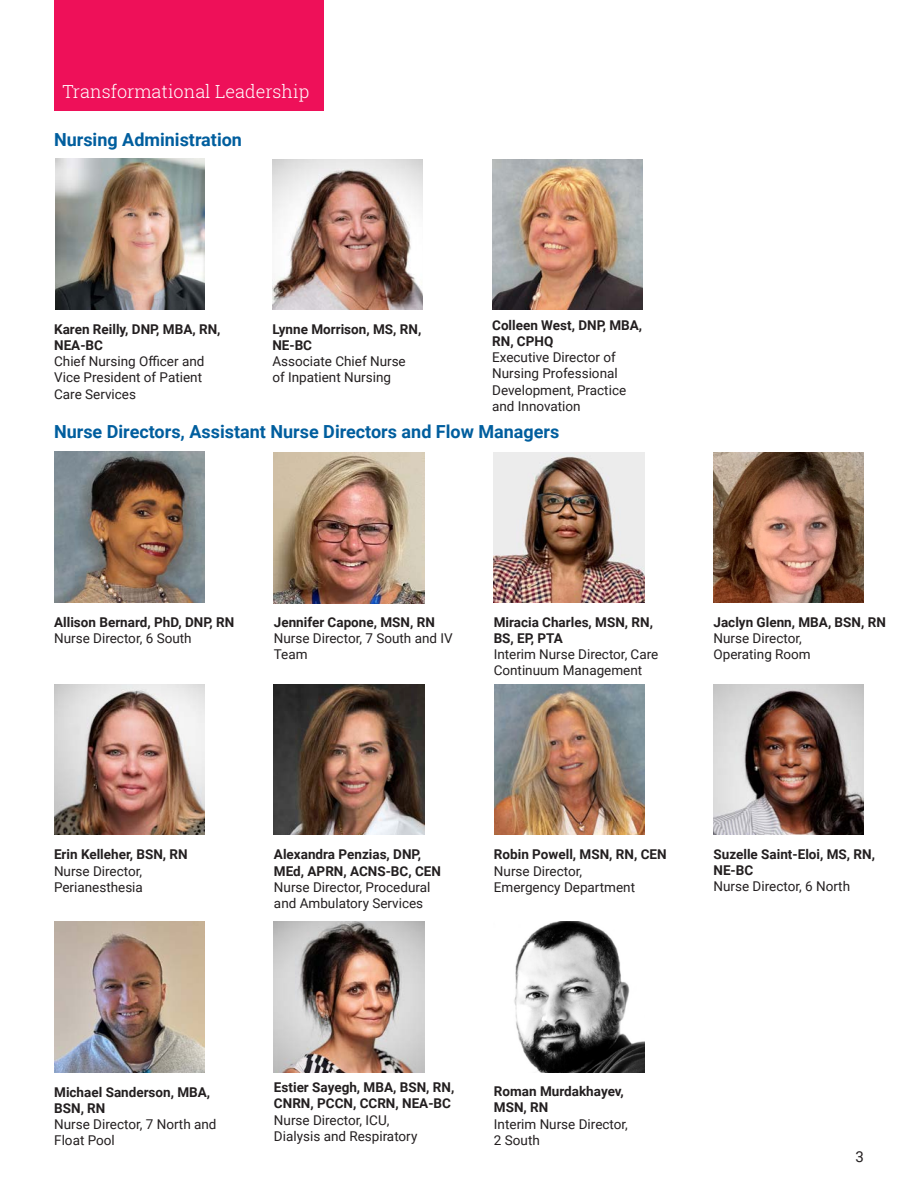
<style>
.page{position:relative;width:918px;height:1188px;background:#fff}
.page>*{position:absolute;margin:0;border:0;box-sizing:border-box;transform-origin:0 0}
.Body{font:700 18px "Roboto";color:#005e9e}
.Body-2{font:300 18px "Roboto Slab";color:#fff}
.t1{font:15px "Roboto";color:#231f20}
.Body-3{font:13.5px/16.2px "Roboto";color:#231f20}
.Body-4{font:700 13.5px/16.2px "Roboto";color:#231f20}
</style>
<div class="page">
<img style="left:56px;top:159px;width:148px;height:150px">
<img style="left:492px;top:159px;width:151px;height:151px">
<img style="left:272px;top:159px;width:151px;height:151px">
<img style="left:54px;top:452px;width:150px;height:150px">
<img style="left:494px;top:452px;width:150px;height:151px">
<img style="left:714px;top:452px;width:150px;height:151px">
<img style="left:54px;top:922px;width:150px;height:150px">
<img style="left:274px;top:684px;width:150px;height:151px">
<img style="left:54px;top:684px;width:150px;height:151px">
<img style="left:494px;top:684px;width:150px;height:151px">
<img style="left:274px;top:922px;width:150px;height:150px">
<img style="left:714px;top:684px;width:150px;height:151px">
<div style="left:54px;top:0;width:270px;height:111px;background:#ee1059"></div>
<img style="left:274px;top:453px;width:150px;height:150px">
<img style="left:514px;top:922px;width:130px;height:150px">
<p class="Body-2" style="left:62px;top:80px;width:248px">Transformational Leadership</p>
<p class="Body" style="left:54px;top:127px;width:190px">Nursing Administration</p>
<p class="Body-4" style="left:54px;top:320px;width:168px">Karen Reilly, DNP, MBA, RN,<br>NEA-BC</p>
<p class="Body-3" style="left:54px;top:353px;width:152px">Chief Nursing Officer and<br>Vice President of Patient<br>Care Services</p>
<p class="Body-4" style="left:272px;top:320px;width:150px">Lynne Morrison, MS, RN,<br>NE-BC</p>
<p class="Body-3" style="left:272px;top:353px;width:135px">Associate Chief Nurse of Inpatient Nursing</p>
<p class="Body-4" style="left:492px;top:316px;width:152px">Colleen West, DNP, MBA,<br>RN, CPHQ</p>
<p class="Body-3" style="left:492px;top:349px;width:136px">Executive Director of<br>Nursing Professional<br>Development, Practice and Innovation</p>
<p class="Body" style="left:54px;top:419px;width:507px">Nurse Directors, Assistant Nurse Directors and Flow Managers</p>
<p class="Body-4" style="left:54px;top:613px;width:182px">Allison Bernard, PhD, DNP, RN</p>
<p class="Body-3" style="left:54px;top:630px;width:139px">Nurse Director, 6 South</p>
<p class="Body-4" style="left:274px;top:613px;width:163px">Jennifer Capone, MSN, RN</p>
<p class="Body-3" style="left:274px;top:630px;width:180px">Nurse Director, 7 South and IV<br>Team</p>
<p class="Body-4" style="left:494px;top:613px;width:161px">Miracia Charles, MSN, RN,<br>BS, EP, PTA</p>
<p class="Body-3" style="left:494px;top:646px;width:166px">Interim Nurse Director, Care<br>Continuum Management</p>
<p class="Body-4" style="left:714px;top:613px;width:174px">Jaclyn Glenn, MBA, BSN, RN</p>
<p class="Body-3" style="left:714px;top:630px;width:99px">Nurse Director,<br>Operating Room</p>
<p class="Body-4" style="left:54px;top:846px;width:135px">Erin Kelleher, BSN, RN</p>
<p class="Body-3" style="left:54px;top:862px;width:90px">Nurse Director,<br>Perianesthesia</p>
<p class="Body-4" style="left:274px;top:846px;width:169px">Alexandra Penzias, DNP,<br>MEd, APRN, ACNS-BC, CEN</p>
<p class="Body-3" style="left:274px;top:878px;width:158px">Nurse Director, Procedural and Ambulatory Services</p>
<p class="Body-4" style="left:494px;top:846px;width:174px">Robin Powell, MSN, RN, CEN</p>
<p class="Body-3" style="left:494px;top:862px;width:143px">Nurse Director,<br>Emergency Department</p>
<p class="Body-4" style="left:714px;top:845px;width:163px">Suzelle Saint-Eloi, MS, RN,<br>NE-BC</p>
<p class="Body-3" style="left:714px;top:878px;width:138px">Nurse Director, 6 North</p>
<p class="Body-4" style="left:54px;top:1083px;width:158px">Michael Sanderson, MBA,<br>BSN, RN</p>
<p class="Body-3" style="left:54px;top:1116px;width:164px">Nurse Director, 7 North and<br>Float Pool</p>
<p class="Body-4" style="left:274px;top:1079px;width:182px">Estier Sayegh, MBA, BSN, RN,<br>CNRN, PCCN, CCRN, NEA-BC</p>
<p class="Body-3" style="left:274px;top:1111px;width:145px">Nurse Director, ICU,<br>Dialysis and Respiratory</p>
<p class="Body-4" style="left:494px;top:1083px;width:131px">Roman Murdakhayev,<br>MSN, RN</p>
<p class="Body-3" style="left:494px;top:1115px;width:135px">Interim Nurse Director,<br>2 South</p>
<p class="t1" style="left:856px;top:1146px;width:10px">3</p>
</div>
